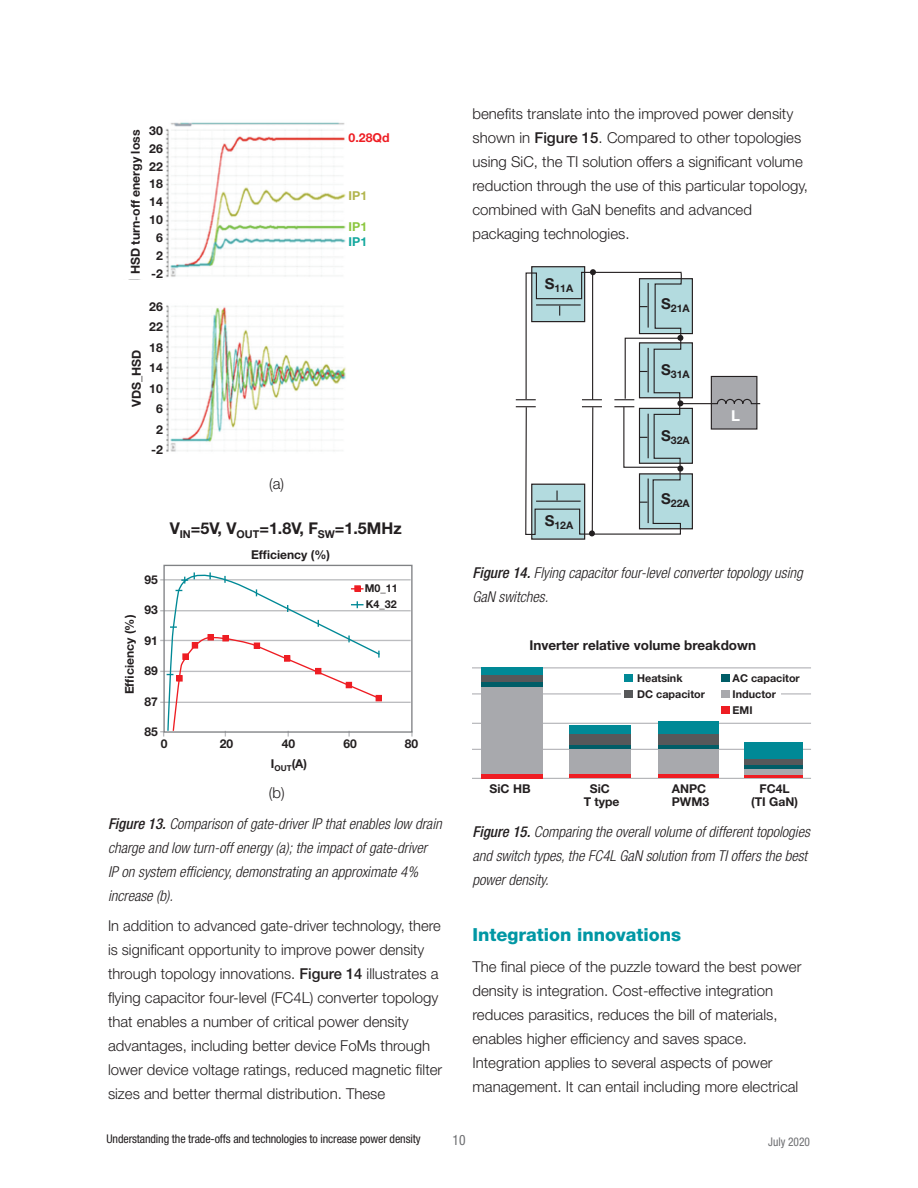
<style>
.page{position:relative;width:918px;height:1188px;background:#fff}
.page>*{position:absolute;margin:0;border:0;box-sizing:border-box;transform-origin:0 0}
.t1{font:800 18px "Helvetica Neue LT Std";color:#0097a4}
.t2{font:700 16.2px "Helvetica Neue LT Std";color:#231f20}
.t3{font:300 15px/24px "Helvetica Neue LT Std";color:#231f20}
.t4{font:italic 300 condensed 15px/24px "Helvetica Neue LT Std";color:#231f20}
.t5{font:700 15px "Helvetica Neue LT Std";color:#fff}
.t6{font:condensed 14.25px "Helvetica Neue LT Std";color:#6c6d70;scale:.95 1}
.t7{font:700 13.5px "Helvetica Neue LT Std";color:#231f20}
.t8{font:700 12.3px/17.9px "Helvetica Neue LT Std";color:#231f20;text-align:center}
.t9{font:700 12.3px "Helvetica Neue LT Std";color:#ee1d23}
.t10{font:700 12.3px "Helvetica Neue LT Std";color:#b1b44c}
.t11{font:700 12.3px "Helvetica Neue LT Std";color:#8bc63e}
.t12{font:700 12.3px "Helvetica Neue LT Std";color:#12a79d}
.t13{font:700 12.15px/12.9px "Helvetica Neue LT Std";color:#231f20;text-align:center}
.t14{font:condensed 12px "Helvetica Neue LT Std";letter-spacing:-.01em;color:#231f20}
.t15{font:700 12px "Helvetica Neue LT Std";color:#231f20}
.t16{font:condensed 12px "Helvetica Neue LT Std";color:#6c6d70;scale:.95 1}
.t17{font:700 10.8px/16.2px "Helvetica Neue LT Std";color:#231f20}
.t18{font:700 10.5px "Helvetica Neue LT Std";color:#231f20}
.s1{font-style:normal;font-stretch:normal}
.s2{font-weight:500}
</style>
<div class="page">
<div style="left:532px;top:484px;width:53px;height:55px;background:#b3dbdf"></div>
<div style="left:531px;top:266px;width:54px;height:56px;border:1px solid #231f20"></div>
<svg style="left:516px;top:269px;width:245px;height:267px"></svg>
<hr style="left:472px;top:693px;width:339px;height:1px;background:#a8a9ad">
<div style="left:621px;top:687px;width:160px;height:16px;background:#fff"></div>
<hr style="left:472px;top:667px;width:339px;height:1px;background:#a8a9ad">
<hr style="left:472px;top:723px;width:339px;height:1px;background:#a8a9ad">
<hr style="left:472px;top:749px;width:339px;height:1px;background:#a8a9ad">
<hr style="left:472px;top:778px;width:339px;height:1px;background:#a8a9ad">
<div style="left:481px;top:687px;width:62px;height:91px;background:#a8a9ad"></div>
<div style="left:481px;top:682px;width:62px;height:5px;background:#005d67"></div>
<div style="left:481px;top:675px;width:62px;height:7px;background:#57585a"></div>
<div style="left:481px;top:668px;width:62px;height:7px;background:#008996"></div>
<hr style="left:481px;top:774px;width:62px;height:4px;background:#ee1d23">
<div style="left:570px;top:749px;width:61px;height:29px;background:#a8a9ad"></div>
<div style="left:570px;top:744px;width:61px;height:5px;background:#005d67"></div>
<div style="left:570px;top:734px;width:61px;height:10px;background:#57585a"></div>
<div style="left:570px;top:726px;width:61px;height:8px;background:#008996"></div>
<hr style="left:570px;top:774px;width:61px;height:4px;background:#ee1d23">
<div style="left:658px;top:749px;width:61px;height:29px;background:#a8a9ad"></div>
<div style="left:658px;top:744px;width:61px;height:5px;background:#005d67"></div>
<div style="left:658px;top:734px;width:61px;height:10px;background:#57585a"></div>
<div style="left:658px;top:722px;width:61px;height:12px;background:#008996"></div>
<hr style="left:658px;top:774px;width:61px;height:4px;background:#ee1d23">
<div style="left:744px;top:769px;width:59px;height:9px;background:#a8a9ad"></div>
<hr style="left:744px;top:765px;width:59px;height:4px;background:#005d67">
<div style="left:744px;top:758px;width:59px;height:7px;background:#57585a"></div>
<div style="left:744px;top:742px;width:59px;height:17px;background:#008996"></div>
<hr style="left:744px;top:775px;width:59px;height:3px;background:#ee1d23">
<div style="left:624px;top:674px;width:9px;height:8px;background:#008996"></div>
<div style="left:624px;top:690px;width:9px;height:8px;background:#57585a"></div>
<div style="left:721px;top:674px;width:8px;height:8px;background:#005d67"></div>
<div style="left:721px;top:690px;width:8px;height:8px;background:#a8a9ad"></div>
<div style="left:721px;top:706px;width:8px;height:8px;background:#ee1d23"></div>
<img style="left:166px;top:305px;width:180px;height:147px">
<img style="left:165px;top:122px;width:181px;height:155px">
<hr style="left:160px;top:579px;width:251px;height:1px;background:#bcbdc0">
<hr style="left:160px;top:610px;width:251px;height:1px;background:#bcbdc0">
<hr style="left:160px;top:640px;width:251px;height:1px;background:#bcbdc0">
<hr style="left:160px;top:671px;width:251px;height:1px;background:#bcbdc0">
<hr style="left:160px;top:702px;width:251px;height:1px;background:#bcbdc0">
<div style="left:163px;top:565px;width:250px;height:168px;border:1px solid #808285"></div>
<svg style="left:160px;top:572px;width:222px;height:165px"></svg>
<div style="left:176px;top:675px;width:7px;height:7px;border:1px solid #ee1d23"></div>
<p class="t8" style="left:149px;top:121px;width:15px">30<br>26<br>22<br>18<br>14<br>10<br>6<br>2 -2</p>
<p class="t9" style="left:349px;top:130px;width:42px">0.28Qd</p>
<p class="t8" style="left:126px;top:274px;width:146px;rotate:-90deg">HSD turn-off energy loss</p>
<p class="t10" style="left:349px;top:188px;width:20px">IP1</p>
<p class="t11" style="left:349px;top:219px;width:20px">IP1</p>
<p class="t12" style="left:349px;top:234px;width:20px">IP1</p>
<p class="t8" style="left:149px;top:296px;width:15px;line-height:20.5px">26<br>22<br>18<br>14<br>10<br>6<br>2 -2</p>
<p class="t8" style="left:127px;top:407px;width:59px;rotate:-90deg">VDS_HSD</p>
<p class="t3" style="left:269px;top:471px;width:17px">(a)</p>
<p class="t2" style="left:170px;top:518px;width:234px">V<sub>IN</sub>=5V, V<sub>OUT</sub>=1.8V, F<sub>SW</sub>=1.5MHz</p>
<p class="t15" style="left:122px;top:694px;width:81px;rotate:-90deg">Efficiency (%)</p>
<p class="t13" style="left:144px;top:573px;width:15px">95</p>
<p class="t13" style="left:144px;top:603px;width:15px">93</p>
<p class="t13" style="left:144px;top:634px;width:15px">91</p>
<p class="t13" style="left:144px;top:664px;width:15px">89</p>
<p class="t13" style="left:144px;top:695px;width:15px">87</p>
<p class="t13" style="left:144px;top:725px;width:15px">85</p>
<p class="t13" style="left:251px;top:548px;width:80px">Efficiency (%)</p>
<p class="t17" style="left:365px;top:580px;width:34px">M0_11<br>K4_32</p>
<p class="t13" style="left:161px;top:737px;width:8px">0</p>
<p class="t13" style="left:220px;top:737px;width:15px">20</p>
<p class="t13" style="left:271px;top:733px;width:38px;line-height:20px">40<br>I<sub>OUT</sub>(A)</p>
<p class="t13" style="left:343px;top:737px;width:15px">60</p>
<p class="t13" style="left:405px;top:737px;width:15px">80</p>
<p class="t4" style="left:108px;top:777px;width:335px;line-height:30.9px;text-align:center"><span class="s1">(b)<br></span><span class="s2">Figure 13.</span> Comparison of gate-driver IP that enables low drain</p>
<p class="t4" style="left:108px;top:836px;width:320px">charge and low turn-off energy (a); the impact of gate-driver<br>IP on system efficiency, demonstrating an approximate 4% increase (b).</p>
<p class="t3" style="left:108px;top:914px;width:336px">In addition to advanced gate-driver technology, there is significant opportunity to improve power density through topology innovations. <span class="s2">Figure 14</span> illustrates a flying capacitor four-level (FC4L) converter topology that enables a number of critical power density advantages, including better device FoMs through lower device voltage ratings, reduced magnetic filter sizes and better thermal distribution. These</p>
<p class="t3" style="left:472px;top:101px;width:337px">benefits translate into the improved power density shown in <span class="s2">Figure 15</span>. Compared to other topologies using SiC, the TI solution offers a significant volume reduction through the use of this particular topology, combined with GaN benefits and advanced packaging technologies.</p>
<p class="t18" style="left:545px;top:282px;width:30px"><sup>S</sup>11A</p>
<p class="t18" style="left:545px;top:519px;width:30px"><sup>S</sup>12A</p>
<p class="t18" style="left:661px;top:302px;width:30px"><sup>S</sup>21A</p>
<p class="t18" style="left:661px;top:368px;width:30px"><sup>S</sup>31A</p>
<p class="t18" style="left:661px;top:434px;width:30px"><sup>S</sup>32A</p>
<p class="t18" style="left:661px;top:497px;width:30px"><sup>S</sup>22A</p>
<p class="t5" style="left:731px;top:407px;width:10px">L</p>
<p class="t4" style="left:472px;top:561px;width:332px"><span class="s2">Figure 14.</span> Flying capacitor four-level converter topology using<br>GaN switches.</p>
<p class="t7" style="left:529px;top:637px;width:228px">Inverter relative volume breakdown</p>
<p class="t17" style="left:733px;top:670px;width:69px">AC capacitor<br>Inductor<br>EMI</p>
<p class="t17" style="left:637px;top:669px;width:69px">Heatsink<br>DC capacitor</p>
<p class="t13" style="left:490px;top:782px;width:42px">SiC HB</p>
<p class="t13" style="left:584px;top:782px;width:37px">SiC<br>T type</p>
<p class="t13" style="left:672px;top:782px;width:39px;text-align:left">ANPC<br>PWM3</p>
<p class="t13" style="left:751px;top:782px;width:48px">FC4L (TI GaN)</p>
<p class="t4" style="left:472px;top:820px;width:339px"><span class="s2">Figure 15.</span> Comparing the overall volume of different topologies and switch types, the FC4L GaN solution from TI offers the best power density.</p>
<p class="t1" style="left:472px;top:924px;width:210px">Integration innovations</p>
<p class="t3" style="left:472px;top:954px;width:330px">The final piece of the puzzle toward the best power density is integration. Cost-effective integration reduces parasitics, reduces the bill of materials, enables higher efficiency and saves space.<br>Integration applies to several aspects of power management. It can entail including more electrical</p>
<p class="t14" style="left:106px;top:1132px;width:316px">Understanding the trade-offs and technologies to increase power density</p>
<p class="t6" style="left:453px;top:1132px;width:15px">10</p>
<p class="t16" style="left:768px;top:1135px;width:45px">July 2020</p>
</div>
